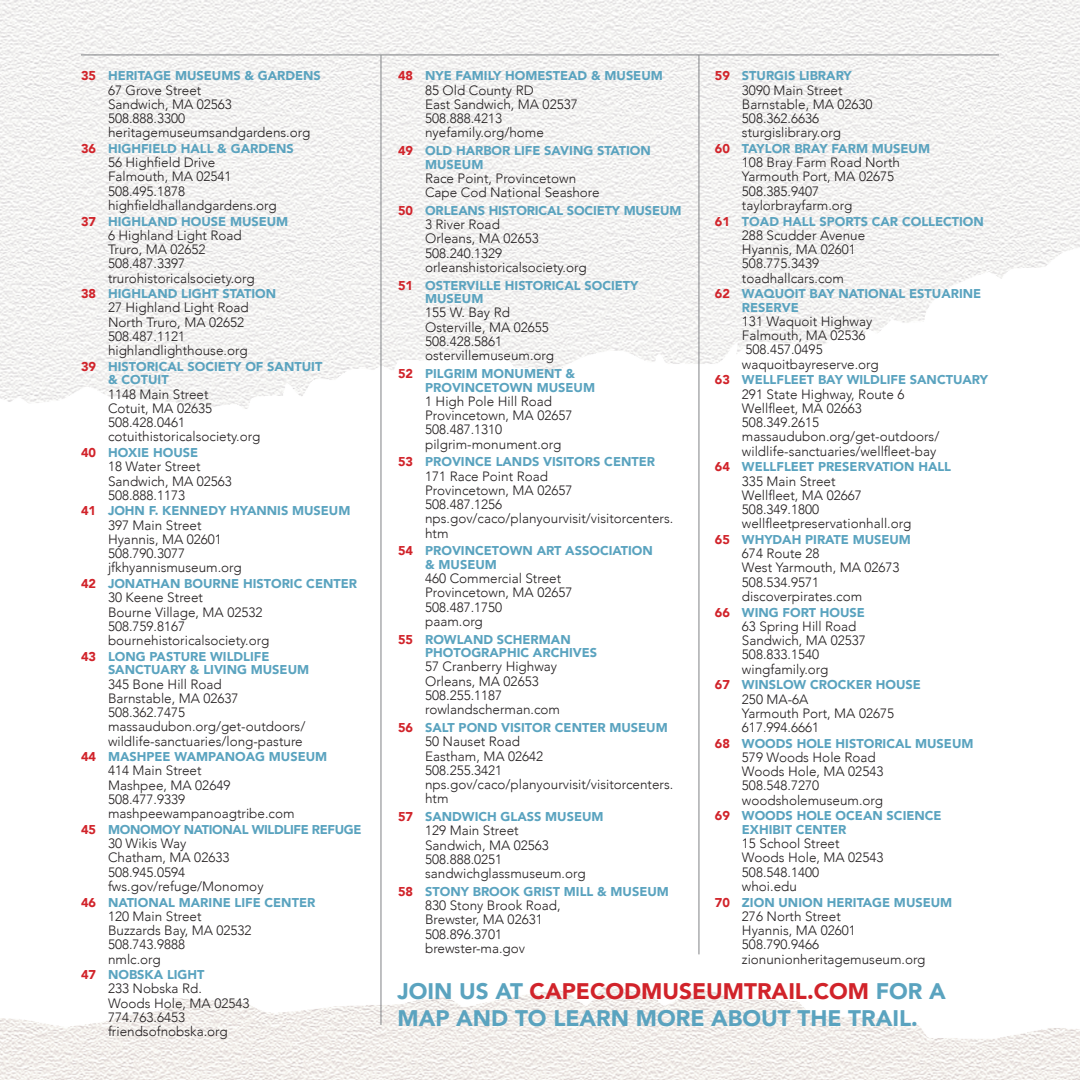
<style>
.page{position:relative;width:1080px;height:1080px;background:#fff}
.page>*{position:absolute;margin:0;border:0;box-sizing:border-box;transform-origin:0 0}
.t1{font:900 22.5px/27px "Avenir";color:#5aa3bf}
.t2{font:300 13.5px/14.2px "Avenir";color:#231f20}
.t3{font:900 12.75px/13.5px "Avenir";color:#5aa3bf}
.t4{font:900 12.75px "Avenir";letter-spacing:-.025em;color:#5aa3bf}
.s1{color:#d1232a}
</style>
<div class="page">
<img style="left:0;top:0;width:1080px;height:426px">
<img style="left:0;top:924px;width:1080px;height:156px">
<hr style="left:81px;top:55px;width:918px;height:1px;background:#808285">
<hr style="left:381px;top:55px;width:1px;height:970px;background:#808285">
<hr style="left:699px;top:55px;width:1px;height:899px;background:#808285">
<p class="t3" style="left:81px;top:69px;width:241px"><span class="s1">35</span> HERITAGE MUSEUMS &amp; GARDENS</p>
<p class="t2" style="left:108px;top:83px;width:204px">67 Grove Street<br>Sandwich, MA 02563<br>508.888.3300 heritagemuseumsandgardens.org</p>
<p class="t3" style="left:81px;top:141px;width:214px"><span class="s1">36</span> HIGHFIELD HALL &amp; GARDENS</p>
<p class="t2" style="left:108px;top:155px;width:170px">56 Highfield Drive<br>Falmouth, MA 02541<br>508.495.1878 highfieldhallandgardens.org</p>
<p class="t3" style="left:81px;top:214px;width:209px"><span class="s1">37</span> HIGHLAND HOUSE MUSEUM</p>
<p class="t2" style="left:108px;top:228px;width:148px">6 Highland Light Road<br>Truro, MA 02652<br>508.487.3397 trurohistoricalsociety.org</p>
<p class="t3" style="left:81px;top:287px;width:197px"><span class="s1">38</span> HIGHLAND LIGHT STATION</p>
<p class="t2" style="left:108px;top:301px;width:142px">27 Highland Light Road<br>North Truro, MA 02652<br>508.487.1121 highlandlighthouse.org</p>
<p class="t3" style="left:108px;top:359px;width:216px;text-indent:-27px"><span class="s1">39</span> HISTORICAL SOCIETY OF SANTUIT &amp; COTUIT</p>
<p class="t2" style="left:108px;top:387px;width:154px">1148 Main Street<br>Cotuit, MA 02635<br>508.428.0461 cotuithistoricalsociety.org</p>
<p class="t3" style="left:81px;top:446px;width:119px"><span class="s1">40</span> HOXIE HOUSE</p>
<p class="t2" style="left:108px;top:460px;width:125px">18 Water Street<br>Sandwich, MA 02563<br>508.888.1173</p>
<p class="t3" style="left:81px;top:504px;width:271px"><span class="s1">41</span> JOHN F. KENNEDY HYANNIS MUSEUM</p>
<p class="t2" style="left:108px;top:518px;width:135px">397 Main Street<br>Hyannis, MA 02601<br>508.790.3077 jfkhyannismuseum.org</p>
<p class="t3" style="left:81px;top:577px;width:278px"><span class="s1">42</span> JONATHAN BOURNE HISTORIC CENTER</p>
<p class="t2" style="left:108px;top:591px;width:163px">30 Keene Street<br>Bourne Village, MA 02532<br>508.759.8167 bournehistoricalsociety.org</p>
<p class="t3" style="left:108px;top:649px;width:203px;text-indent:-27px"><span class="s1">43</span> LONG PASTURE WILDLIFE<br>SANCTUARY &amp; LIVING MUSEUM</p>
<p class="t2" style="left:108px;top:677px;width:199px">345 Bone Hill Road<br>Barnstable, MA 02637<br>508.362.7475 massaudubon.org/get-outdoors/ wildlife-sanctuaries/long-pasture</p>
<p class="t3" style="left:81px;top:750px;width:248px"><span class="s1">44</span> MASHPEE WAMPANOAG MUSEUM</p>
<p class="t2" style="left:108px;top:764px;width:188px">414 Main Street<br>Mashpee, MA 02649<br>508.477.9339 mashpeewampanoagtribe.com</p>
<p class="t4" style="left:81px;top:818px;width:282px"><span class="s1">45</span> MONOMOY NATIONAL WILDLIFE REFUGE</p>
<p class="t2" style="left:108px;top:836px;width:157px">30 Wikis Way<br>Chatham, MA 02633<br>508.945.0594 fws.gov/refuge/Monomoy</p>
<p class="t3" style="left:81px;top:895px;width:236px"><span class="s1">46</span> NATIONAL MARINE LIFE CENTER</p>
<p class="t2" style="left:108px;top:909px;width:145px">120 Main Street<br>Buzzards Bay, MA 02532<br>508.743.9888<br>nmlc.org</p>
<p class="t3" style="left:81px;top:968px;width:125px"><span class="s1">47</span> NOBSKA LIGHT</p>
<p class="t2" style="left:108px;top:982px;width:143px">233 Nobska Rd.<br>Woods Hole, MA 02543<br>774.763.6453 friendsofnobska.org</p>
<p class="t3" style="left:715px;top:69px;width:138px"><span class="s1">59</span> STURGIS LIBRARY</p>
<p class="t2" style="left:742px;top:83px;width:132px">3090 Main Street<br>Barnstable, MA 02630<br>508.362.6636 sturgislibrary.org</p>
<p class="t3" style="left:715px;top:141px;width:217px"><span class="s1">60</span> TAYLOR BRAY FARM MUSEUM</p>
<p class="t2" style="left:742px;top:155px;width:160px">108 Bray Farm Road North<br>Yarmouth Port, MA 02675<br>508.385.9407 taylorbrayfarm.org</p>
<p class="t3" style="left:715px;top:214px;width:270px"><span class="s1">61</span> TOAD HALL SPORTS CAR COLLECTION</p>
<p class="t2" style="left:742px;top:228px;width:125px">288 Scudder Avenue<br>Hyannis, MA 02601<br>508.775.3439 toadhallcars.com</p>
<p class="t3" style="left:742px;top:287px;width:241px;text-indent:-27px"><span class="s1">62</span> WAQUOIT BAY NATIONAL ESTUARINE<br>RESERVE</p>
<p class="t2" style="left:742px;top:314px;width:138px">131 Waquoit Highway<br>Falmouth, MA 02536<br>508.457.0495 waquoitbayreserve.org</p>
<p class="t3" style="left:715px;top:373px;width:275px"><span class="s1">63</span> WELLFLEET BAY WILDLIFE SANCTUARY</p>
<p class="t2" style="left:742px;top:387px;width:199px">291 State Highway, Route 6<br>Wellfleet, MA 02663<br>508.349.2615 massaudubon.org/get-outdoors/ wildlife-sanctuaries/wellfleet-bay</p>
<p class="t3" style="left:715px;top:460px;width:238px"><span class="s1">64</span> WELLFLEET PRESERVATION HALL</p>
<p class="t2" style="left:742px;top:474px;width:171px">335 Main Street<br>Wellfleet, MA 02667<br>508.349.1800 wellfleetpreservationhall.org</p>
<p class="t3" style="left:715px;top:532px;width:198px"><span class="s1">65</span> WHYDAH PIRATE MUSEUM</p>
<p class="t2" style="left:742px;top:546px;width:159px">674 Route 28<br>West Yarmouth, MA 02673<br>508.534.9571 discoverpirates.com</p>
<p class="t3" style="left:715px;top:605px;width:151px"><span class="s1">66</span> WING FORT HOUSE</p>
<p class="t2" style="left:742px;top:619px;width:125px">63 Spring Hill Road<br>Sandwich, MA 02537<br>508.833.1540 wingfamily.org</p>
<p class="t3" style="left:715px;top:678px;width:207px"><span class="s1">67</span> WINSLOW CROCKER HOUSE</p>
<p class="t2" style="left:742px;top:692px;width:154px">250 MA-6A<br>Yarmouth Port, MA 02675<br>617.994.6661</p>
<p class="t3" style="left:715px;top:736px;width:260px"><span class="s1">68</span> WOODS HOLE HISTORICAL MUSEUM</p>
<p class="t2" style="left:742px;top:750px;width:143px">579 Woods Hole Road<br>Woods Hole, MA 02543<br>508.548.7270 woodsholemuseum.org</p>
<p class="t3" style="left:742px;top:809px;width:201px;text-indent:-27px"><span class="s1">69</span> WOODS HOLE OCEAN SCIENCE<br>EXHIBIT CENTER</p>
<p class="t2" style="left:742px;top:836px;width:143px">15 School Street<br>Woods Hole, MA 02543<br>508.548.1400<br>whoi.edu</p>
<p class="t3" style="left:715px;top:895px;width:239px"><span class="s1">70</span> ZION UNION HERITAGE MUSEUM</p>
<p class="t2" style="left:742px;top:909px;width:185px">276 North Street<br>Hyannis, MA 02601<br>508.790.9466 zionunionheritagemuseum.org</p>
<h1 class="t1" style="left:398px;top:977px;width:550px">JOIN US AT <span class="s1">CAPECODMUSEUMTRAIL.COM</span> FOR A<br>MAP AND TO LEARN MORE ABOUT THE TRAIL.</h1>
<p class="t3" style="left:398px;top:69px;width:266px"><span class="s1">48</span> NYE FAMILY HOMESTEAD &amp; MUSEUM</p>
<p class="t2" style="left:425px;top:83px;width:154px">85 Old County RD<br>East Sandwich, MA 02537<br>508.888.4213 nyefamily.org/home</p>
<p class="t3" style="left:425px;top:144px;width:227px;text-indent:-27px"><span class="s1">49</span> OLD HARBOR LIFE SAVING STATION<br>MUSEUM</p>
<p class="t2" style="left:425px;top:171px;width:176px">Race Point, Provincetown<br>Cape Cod National Seashore</p>
<p class="t3" style="left:398px;top:203px;width:285px"><span class="s1">50</span> ORLEANS HISTORICAL SOCIETY MUSEUM</p>
<p class="t2" style="left:425px;top:217px;width:163px">3 River Road<br>Orleans, MA 02653<br>508.240.1329 orleanshistoricalsociety.org</p>
<p class="t3" style="left:425px;top:278px;width:215px;text-indent:-27px"><span class="s1">51</span> OSTERVILLE HISTORICAL SOCIETY<br>MUSEUM</p>
<p class="t2" style="left:425px;top:306px;width:131px">155 W. Bay Rd<br>Osterville, MA 02655<br>508.428.5861 ostervillemuseum.org</p>
<p class="t3" style="left:425px;top:367px;width:171px;text-indent:-27px"><span class="s1">52</span> PILGRIM MONUMENT &amp;<br>PROVINCETOWN MUSEUM</p>
<p class="t2" style="left:425px;top:394px;width:149px">1 High Pole Hill Road<br>Provincetown, MA 02657<br>508.487.1310 pilgrim-monument.org</p>
<p class="t3" style="left:398px;top:455px;width:258px"><span class="s1">53</span> PROVINCE LANDS VISITORS CENTER</p>
<p class="t2" style="left:425px;top:469px;width:250px">171 Race Point Road<br>Provincetown, MA 02657<br>508.487.1256 nps.gov/caco/planyourvisit/visitorcenters. htm</p>
<p class="t3" style="left:425px;top:544px;width:229px;text-indent:-27px"><span class="s1">54</span> PROVINCETOWN ART ASSOCIATION &amp; MUSEUM</p>
<p class="t2" style="left:425px;top:571px;width:149px">460 Commercial Street<br>Provincetown, MA 02657<br>508.487.1750<br>paam.org</p>
<p class="t3" style="left:425px;top:632px;width:174px;text-indent:-27px"><span class="s1">55</span> ROWLAND SCHERMAN<br>PHOTOGRAPHIC ARCHIVES</p>
<p class="t2" style="left:425px;top:660px;width:137px">57 Cranberry Highway<br>Orleans, MA 02653<br>508.255.1187 rowlandscherman.com</p>
<p class="t3" style="left:398px;top:721px;width:271px"><span class="s1">56</span> SALT POND VISITOR CENTER MUSEUM</p>
<p class="t2" style="left:425px;top:735px;width:250px">50 Nauset Road<br>Eastham, MA 02642<br>508.255.3421 nps.gov/caco/planyourvisit/visitorcenters. htm</p>
<p class="t3" style="left:398px;top:810px;width:207px"><span class="s1">57</span> SANDWICH GLASS MUSEUM</p>
<p class="t2" style="left:425px;top:824px;width:162px">129 Main Street<br>Sandwich, MA 02563<br>508.888.0251 sandwichglassmuseum.org</p>
<p class="t3" style="left:398px;top:884px;width:272px"><span class="s1">58</span> STONY BROOK GRIST MILL &amp; MUSEUM</p>
<p class="t2" style="left:425px;top:898px;width:137px">830 Stony Brook Road,<br>Brewster, MA 02631<br>508.896.3701 brewster-ma.gov</p>
</div>
